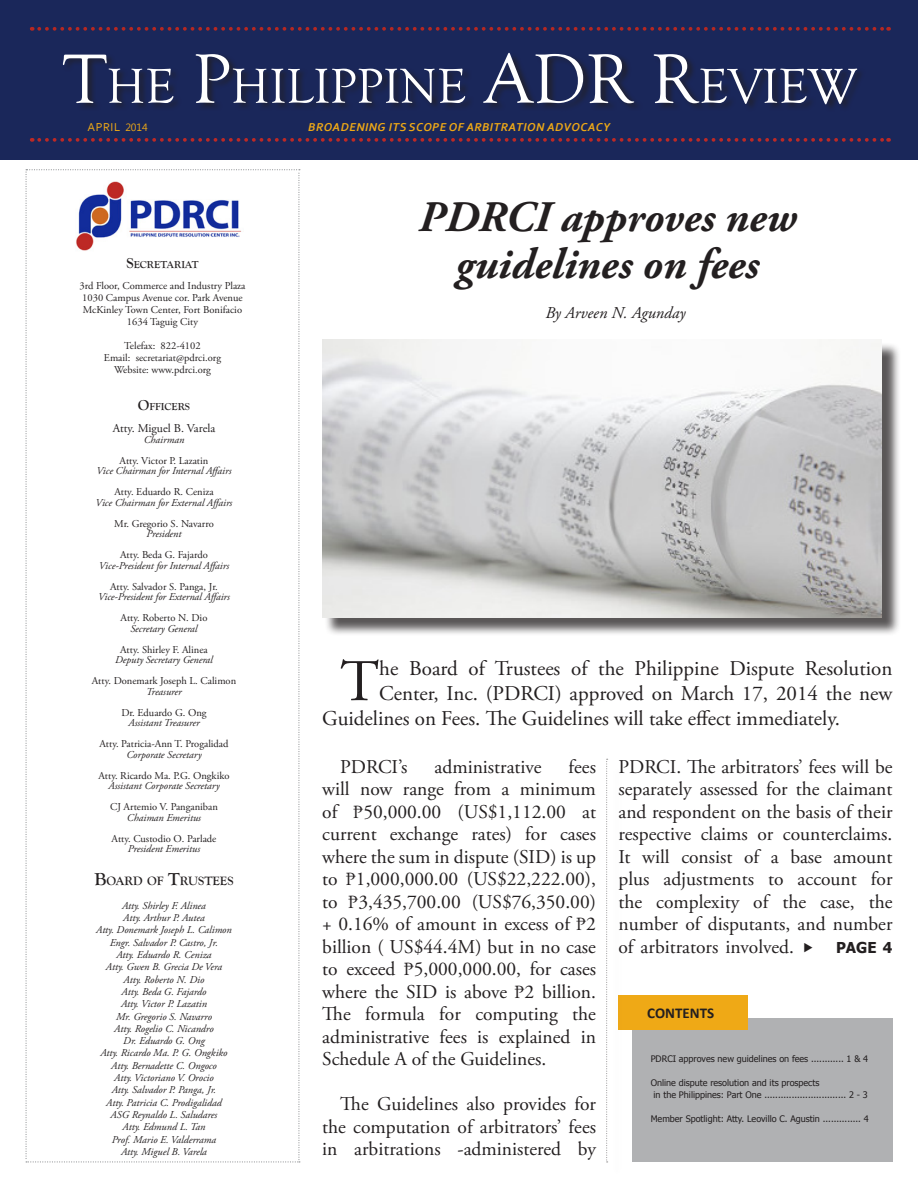
<style>
.page{position:relative;width:918px;height:1188px;background:#fff}
.page>*{position:absolute;margin:0;border:0;box-sizing:border-box;transform-origin:0 0}
.t1{font:58.95px "Adobe Garamond Pro";color:#231f20}
.t2{font:50.4px "Goudy Old Style T";color:#fff}
.t3{font:italic 700 43.5px "Adobe Garamond Pro";color:#231f20}
.t4{font:21px "Adobe Garamond Pro";color:#231f20}
.t5{font:19.5px/22.5px "Adobe Garamond Pro";color:#231f20;text-align:justify}
.t6{font:italic 16.5px "Adobe Garamond Pro";color:#231f20}
.t7{font:700 15px "Calibri";color:#231f20}
.t8{font:700 15px "Tahoma";color:#231f20}
.t9{font:700 12.6px "Goudy Old Style T";color:#231f20}
.t10{font:italic 700 12px "Corbel";letter-spacing:.04em;color:#efa916}
.t11{font:12px "Adobe Garamond Pro";color:#231f20}
.t12{font:12px "Corbel";letter-spacing:.04em;color:#efa916}
.t13{font:italic 10.5px "Adobe Garamond Pro";color:#231f20}
.t14{font:10.5px "Adobe Garamond Pro";color:#231f20}
.t15{font:700 10.5px "Goudy Old Style T";color:#231f20}
.t16{font:9px "Tahoma";color:#231f20}
.s1{font-size:72px}
.s2{font-family:"Gisha";font-size:10.5px}
.s3{font-size:15px}
.s4{font-size:18px}
</style>
<div class="page">
<svg style="left:26px;top:169px;width:274px;height:993px"></svg>
<img style="left:75px;top:181px;width:169px;height:71px">
<div style="left:632px;top:1018px;width:260px;height:144px;background:#b0b1b3"></div>
<div style="left:618px;top:995px;width:130px;height:35px;background:#efa916"></div>
<div style="left:0;top:0;width:918px;height:159px;background:#1a275a"></div>
<svg style="left:39px;top:27px;width:850px;height:4px"></svg>
<svg style="left:39px;top:138px;width:850px;height:4px"></svg>
<div style="left:609px;top:763px;width:16px;height:416px;background:#fefefe"></div>
<svg style="left:606px;top:759px;width:2px;height:403px"></svg>
<div style="left:63px;top:51px;width:803px;height:61px;background:#231f20;opacity:.75"></div>
<div style="left:325px;top:342px;width:576px;height:294px;background:#231f20;opacity:.75"></div>
<img style="left:322px;top:339px;width:560px;height:278px">
<p class="t2" style="left:63px;top:58px;width:795px"><span class="s1">T</span>HE <span class="s1">P</span>HILIPPINE <span class="s1">ADR R</span>EVIEW</p>
<p class="t12" style="left:88px;top:119px;width:62px">APRIL <span class="s2">2014</span></p>
<p class="t10" style="left:308px;top:119px;width:303px">BROADENING ITS SCOPE OF ARBITRATION ADVOCACY</p>
<p class="t15" style="left:126px;top:259px;width:74px"><span class="s3">S</span>ECRETARIAT</p>
<p class="t14" style="left:79px;top:280px;width:168px">3rd Floor, Commerce and Industry Plaza</p>
<p class="t14" style="left:82px;top:292px;width:162px">1030 Campus Avenue cor. Park Avenue</p>
<p class="t14" style="left:83px;top:304px;width:161px">McKinley Town Center, Fort Bonifacio</p>
<p class="t14" style="left:127px;top:316px;width:73px">1634 Taguig City</p>
<p class="t14" style="left:124px;top:340px;width:78px">Telefax: 822-4102</p>
<p class="t14" style="left:104px;top:352px;width:119px">Email: secretariat@pdrci.org</p>
<p class="t14" style="left:114px;top:364px;width:98px">Website: www.pdrci.org</p>
<p class="t15" style="left:138px;top:400px;width:54px"><span class="s3">O</span>FFICERS</p>
<p class="t11" style="left:113px;top:421px;width:104px">Atty. Miguel B. Varela</p>
<p class="t13" style="left:144px;top:433px;width:42px">Chairman</p>
<p class="t14" style="left:120px;top:454px;width:90px">Atty. Victor P. Lazatin</p>
<p class="t13" style="left:96px;top:465px;width:137px">Vice Chairman for Internal Affairs</p>
<p class="t14" style="left:114px;top:486px;width:101px">Atty. Eduardo R. Ceniza</p>
<p class="t13" style="left:96px;top:496px;width:138px">Vice Chairman for External Affairs</p>
<p class="t14" style="left:114px;top:517px;width:101px">Mr. Gregorio S. Navarro</p>
<p class="t13" style="left:146px;top:528px;width:37px">President</p>
<p class="t14" style="left:120px;top:549px;width:89px">Atty. Beda G. Fajardo</p>
<p class="t13" style="left:99px;top:559px;width:132px">Vice-President for Internal Affairs</p>
<p class="t14" style="left:110px;top:580px;width:109px">Atty. Salvador S. Panga, Jr.</p>
<p class="t13" style="left:98px;top:591px;width:133px">Vice-President for External Affairs</p>
<p class="t14" style="left:121px;top:612px;width:88px">Atty. Roberto N. Dio</p>
<p class="t13" style="left:130px;top:622px;width:69px">Secretary General</p>
<p class="t14" style="left:120px;top:643px;width:89px">Atty. Shirley F. Alinea</p>
<p class="t13" style="left:115px;top:654px;width:99px">Deputy Secretary General</p>
<p class="t14" style="left:92px;top:675px;width:146px">Atty. Donemark Joseph L. Calimon</p>
<p class="t13" style="left:146px;top:685px;width:37px">Treasurer</p>
<p class="t14" style="left:121px;top:706px;width:87px">Dr. Eduardo G. Ong</p>
<p class="t13" style="left:128px;top:717px;width:73px">Assistant Treasurer</p>
<p class="t14" style="left:99px;top:738px;width:131px">Atty. Patricia-Ann T. Progalidad</p>
<p class="t13" style="left:126px;top:748px;width:77px">Corporate Secretary</p>
<p class="t14" style="left:98px;top:769px;width:133px">Atty. Ricardo Ma. P.G. Ongkiko</p>
<p class="t13" style="left:108px;top:780px;width:113px">Assistant Corporate Secretary</p>
<p class="t14" style="left:110px;top:801px;width:109px">CJ Artemio V. Panganiban</p>
<p class="t13" style="left:127px;top:811px;width:76px">Chaiman Emeritus</p>
<p class="t14" style="left:112px;top:832px;width:106px">Atty. Custodio O. Parlade</p>
<p class="t13" style="left:128px;top:843px;width:74px">President Emeritus</p>
<p class="t9" style="left:94px;top:874px;width:141px"><span class="s4">B</span>OARD OF <span class="s4">T</span>RUSTEES</p>
<p class="t13" style="left:122px;top:899px;width:85px">Atty. Shirley F. Alinea</p>
<p class="t13" style="left:123px;top:912px;width:83px">Atty. Arthur P. Autea</p>
<p class="t13" style="left:96px;top:924px;width:137px">Atty. Donemark Joseph L. Calimon</p>
<p class="t13" style="left:110px;top:936px;width:110px">Engr. Salvador P. Castro, Jr.</p>
<p class="t13" style="left:116px;top:948px;width:97px">Atty. Eduardo R. Ceniza</p>
<p class="t13" style="left:106px;top:961px;width:118px">Atty. Gwen B. Grecia De Vera</p>
<p class="t13" style="left:124px;top:973px;width:82px">Atty. Roberto N. Dio</p>
<p class="t13" style="left:122px;top:985px;width:86px">Atty. Beda G. Fajardo</p>
<p class="t13" style="left:121px;top:998px;width:87px">Atty. Victor P. Lazatin</p>
<p class="t13" style="left:116px;top:1010px;width:97px">Mr. Gregorio S. Navarro</p>
<p class="t13" style="left:114px;top:1022px;width:101px">Atty. Rogelio C. Nicandro</p>
<p class="t13" style="left:123px;top:1035px;width:83px">Dr. Eduardo G. Ong</p>
<p class="t13" style="left:100px;top:1047px;width:129px">Atty. Ricardo Ma. P. G. Ongkiko</p>
<p class="t13" style="left:111px;top:1059px;width:107px">Atty. Bernadette C. Ongoco</p>
<p class="t13" style="left:114px;top:1071px;width:101px">Atty. Victoriano V. Orocio</p>
<p class="t13" style="left:112px;top:1084px;width:106px">Atty. Salvador P. Panga, Jr.</p>
<p class="t13" style="left:106px;top:1096px;width:117px">Atty. Patricia C. Prodigalidad</p>
<p class="t13" style="left:111px;top:1108px;width:108px">ASG Reynaldo L. Saludares</p>
<p class="t13" style="left:123px;top:1121px;width:84px">Atty. Edmund L. Tan</p>
<p class="t13" style="left:112px;top:1133px;width:106px">Prof. Mario E. Valderrama</p>
<p class="t13" style="left:121px;top:1145px;width:87px">Atty. Miguel B. Varela</p>
<p class="t3" style="left:418px;top:192px;width:379px">PDRCI approves new</p>
<p class="t3" style="left:456px;top:239px;width:305px">guidelines on fees</p>
<p class="t6" style="left:546px;top:302px;width:141px">By Arveen N. Agunday</p>
<p class="t1" style="left:340px;top:646px;width:40px">T</p>
<p class="t4" style="left:379px;top:656px;width:515px">he Board of Trustees of the Philippine Dispute Resolution</p>
<p class="t4" style="left:379px;top:681px;width:515px">Center, Inc. (PDRCI) approved on March 17, 2014 the new</p>
<p class="t4" style="left:322px;top:706px;width:519px">Guidelines on Fees. The Guidelines will take effect immediately.</p>
<p class="t5" style="left:322px;top:756px;width:275px;text-indent:246px">fees will now range from a minimum of ₧50,000.00 (US$1,112.00 at current exchange rates) for cases where the sum in dispute (SID) is up to ₧1,000,000.00 (US$22,222.00), to ₧3,435,700.00 (US$76,350.00) + 0.16% of amount in excess of ₧2 billion ( US$44.4M) but in no case to exceed ₧5,000,000.00, for cases where the SID is above ₧2 billion.<br>The formula for computing the administrative fees is explained in Schedule A of the Guidelines.</p>
<p class="t5" style="left:322px;top:1094px;width:275px;text-indent:18px">The Guidelines also provides for the computation of arbitrators’ fees in arbitrations -administered by</p>
<p class="t5" style="left:340px;top:756px;width:69px">PDRCI’s</p>
<p class="t5" style="left:435px;top:756px;width:109px">administrative</p>
<p class="t5" style="left:618px;top:756px;width:276px">PDRCI. The arbitrators’ fees will be separately assessed for the claimant and respondent on the basis of their respective claims or counterclaims.<br>It will consist of a base amount plus adjustments to account for the complexity of the case, the number of disputants, and number of arbitrators involved.</p>
<p class="t8" style="left:836px;top:937px;width:58px">PAGE 4</p>
<p class="t7" style="left:647px;top:1004px;width:68px">CONTENTS</p>
<p class="t16" style="left:651px;top:1053px;width:219px">PDRCI approves new guidelines on fees ............ 1 &amp; 4</p>
<p class="t16" style="left:651px;top:1077px;width:170px">Online dispute resolution and its prospects</p>
<p class="t16" style="left:654px;top:1089px;width:216px">in the Philippines: Part One .............................. 2 - 3</p>
<p class="t16" style="left:651px;top:1113px;width:220px">Member Spotlight: Atty. Leovillo C. Agustin .............. 4</p>
</div>
